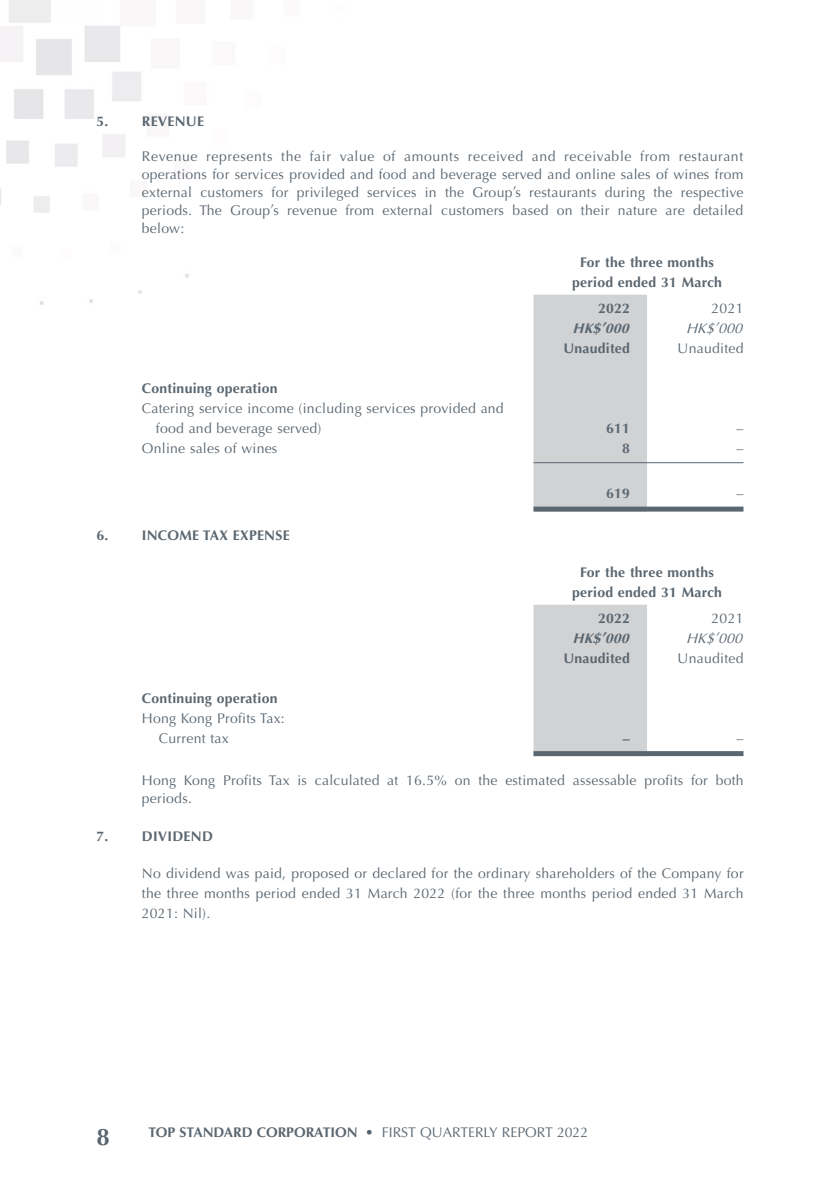
<style>
.page{position:relative;width:840px;height:1191px;background:#fff}
.page>*{position:absolute;margin:0;border:0;box-sizing:border-box;transform-origin:0 0}
.t1{font:700 24px "Optima LT Std";color:#5a6670}
.t2{font:14px/18px "Optima LT Std";letter-spacing:.02em;color:#5a6670}
.t3{font:700 14px/20px "Optima LT Std";letter-spacing:.02em;color:#5a6670;text-align:center}
.t4{font:14px "Optima LT Std";color:#5a6670}
.t5{font:italic 700 14px "Optima LT Std";color:#5a6670}
.t6{font:italic 14px "Optima LT Std";color:#5a6670}
.s1{font-weight:700}
</style>
<div class="page">
<div style="left:533px;top:295px;width:113px;height:211px;background:#d1d2d4"></div>
<hr style="left:533px;top:462px;width:113px;height:1px;background:#5a6670">
<hr style="left:646px;top:462px;width:97px;height:1px;background:#5a6670">
<div style="left:533px;top:506px;width:113px;height:5px;background:#5a6670"></div>
<div style="left:646px;top:506px;width:97px;height:5px;background:#5a6670"></div>
<div style="left:533px;top:604px;width:113px;height:147px;background:#d1d2d4"></div>
<div style="left:533px;top:751px;width:113px;height:5px;background:#5a6670"></div>
<div style="left:646px;top:751px;width:97px;height:5px;background:#5a6670"></div>
<p class="t3" style="left:96px;top:111px;width:109px">5. REVENUE</p>
<p class="t2" style="left:142px;top:147px;width:603px;text-align:justify">Revenue represents the fair value of amounts received and receivable from restaurant operations for services provided and food and beverage served and online sales of wines from external customers for privileged services in the Group’s restaurants during the respective periods. The Group’s revenue from external customers based on their nature are detailed below:</p>
<p class="t3" style="left:572px;top:253px;width:151px">For the three months period ended 31 March</p>
<p class="t3" style="left:597px;top:298px;width:33px">2022</p>
<p class="t2" style="left:711px;top:299px;width:33px">2021</p>
<p class="t5" style="left:572px;top:320px;width:62px">HK$’000</p>
<p class="t6" style="left:685px;top:320px;width:62px">HK$’000</p>
<p class="t3" style="left:563px;top:338px;width:68px">Unaudited</p>
<p class="t2" style="left:677px;top:339px;width:67px">Unaudited</p>
<p class="t3" style="left:142px;top:378px;width:137px">Continuing operation</p>
<p class="t2" style="left:156px;top:398px;width:349px;line-height:20px;text-indent:-14px">Catering service income (including services provided and food and beverage served)</p>
<p class="t3" style="left:605px;top:418px;width:25px">611</p>
<p class="t2" style="left:736px;top:419px;width:8px">–</p>
<p class="t2" style="left:142px;top:439px;width:137px">Online sales of wines</p>
<p class="t3" style="left:622px;top:438px;width:9px">8</p>
<p class="t2" style="left:736px;top:439px;width:8px">–</p>
<p class="t3" style="left:605px;top:484px;width:25px">619</p>
<p class="t2" style="left:736px;top:485px;width:8px">–</p>
<p class="t3" style="left:96px;top:525px;width:195px">6. INCOME TAX EXPENSE</p>
<p class="t3" style="left:572px;top:562px;width:151px">For the three months period ended 31 March</p>
<p class="t3" style="left:597px;top:608px;width:33px">2022</p>
<p class="t2" style="left:711px;top:609px;width:33px">2021</p>
<p class="t5" style="left:572px;top:630px;width:62px">HK$’000</p>
<p class="t6" style="left:685px;top:630px;width:62px">HK$’000</p>
<p class="t3" style="left:563px;top:648px;width:68px">Unaudited</p>
<p class="t2" style="left:677px;top:649px;width:67px">Unaudited</p>
<p class="t3" style="left:142px;top:688px;width:137px">Continuing operation</p>
<p class="t2" style="left:159px;top:708px;width:127px;line-height:20px;text-indent:-17px">Hong Kong Profits Tax:<br>Current tax</p>
<p class="t3" style="left:622px;top:728px;width:8px">–</p>
<p class="t2" style="left:736px;top:729px;width:8px">–</p>
<p class="t2" style="left:142px;top:771px;width:603px">Hong Kong Profits Tax is calculated at 16.5% on the estimated assessable profits for both periods.</p>
<p class="t3" style="left:96px;top:826px;width:118px">7. DIVIDEND</p>
<p class="t2" style="left:142px;top:863px;width:603px;line-height:20px;text-align:justify">No dividend was paid, proposed or declared for the ordinary shareholders of the Company for the three months period ended 31 March 2022 (for the three months period ended 31 March 2021: Nil).</p>
<h1 class="t1" style="left:96px;top:1122px;width:15px">8</h1>
<p class="t4" style="left:148px;top:1124px;width:441px"><span class="s1">TOP STANDARD CORPORATION •</span> FIRST QUARTERLY REPORT 2022</p>
</div>
